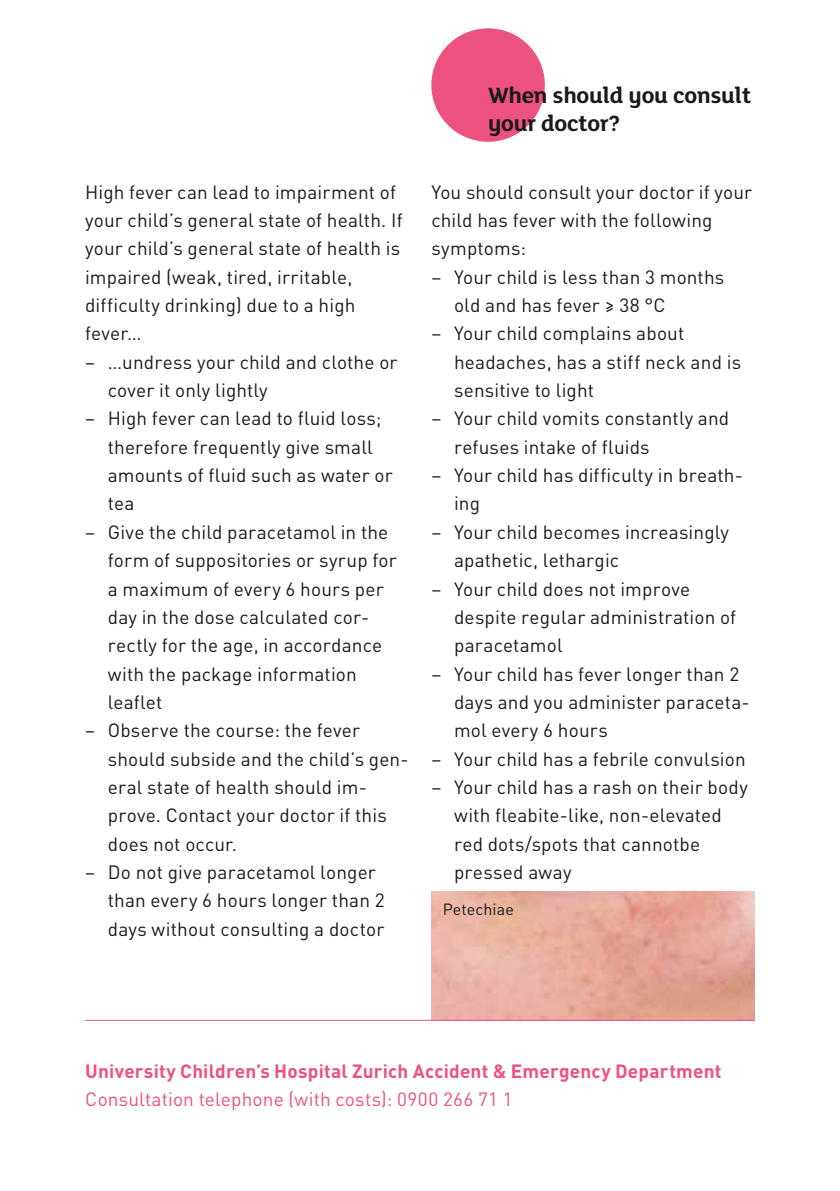
<style>
.page{position:relative;width:840px;height:1191px;background:#fff}
.page>*{position:absolute;margin:0;border:0;box-sizing:border-box;transform-origin:0 0}
.t1{font:700 24px/28.4px "FS Lola";letter-spacing:-.01em;color:#1b1a1a}
.t2{font:19px/28.4px "DIN Pro";letter-spacing:.01em;color:#1b1a1a}
.t3{font:700 19px "DIN Pro";letter-spacing:.01em;color:#ec517f}
.t4{font:19px "DIN Pro";letter-spacing:.01em;color:#ec517f}
.t5{font:16px "DIN Pro";letter-spacing:.01em;color:#1b1a1a}
</style>
<div class="page">
<div style="left:431px;top:28px;width:113px;height:114px;background:#ec517f;border-radius:50%"></div>
<hr style="left:85px;top:1019px;width:669px;height:1px;background:#ec517f">
<p class="t2" style="left:85px;top:176px;width:319px">High fever can lead to impairment of your child’s general state of health. If your child’s general state of health is impaired (weak, tired, irritable, difficulty drinking) due to a high fever…</p>
<p class="t2" style="left:108px;top:346px;width:291px;text-indent:-23px">– …undress your child and clothe or cover it only lightly</p>
<p class="t2" style="left:108px;top:402px;width:286px;text-indent:-23px">– High fever can lead to fluid loss; therefore frequently give small amounts of fluid such as water or tea</p>
<p class="t2" style="left:108px;top:516px;width:290px;text-indent:-23px">– Give the child paracetamol in the form of suppositories or syrup for a maximum of every 6 hours per day in the dose calculated cor&shy;rectly for the age, in accordance with the package information leaflet</p>
<p class="t2" style="left:108px;top:714px;width:302px;text-indent:-23px">– Observe the course: the fever should subside and the child’s gen&shy;eral state of health should im&shy;prove. Contact your doctor if this does not occur.</p>
<p class="t2" style="left:108px;top:856px;width:278px;text-indent:-23px">– Do not give paracetamol longer than every 6 hours longer than 2 days without consulting a doctor</p>
<p class="t1" style="left:488px;top:80px;width:264px">When should you consult your doctor?</p>
<p class="t2" style="left:431px;top:175px;width:322px">You should consult your doctor if your child has fever with the following symptoms:</p>
<p class="t2" style="left:454px;top:261px;width:272px;text-indent:-23px">– Your child is less than 3 months old and has fever ≥ 38 °C</p>
<p class="t2" style="left:454px;top:317px;width:288px;text-indent:-23px">– Your child complains about headaches, has a stiff neck and is sensitive to light</p>
<p class="t2" style="left:454px;top:402px;width:276px;text-indent:-23px">– Your child vomits constantly and refuses intake of fluids</p>
<p class="t2" style="left:454px;top:459px;width:290px;text-indent:-23px">– Your child has difficulty in breath&shy;ing</p>
<p class="t2" style="left:454px;top:516px;width:276px;text-indent:-23px">– Your child becomes increasingly apathetic, lethargic</p>
<p class="t2" style="left:454px;top:572px;width:283px;text-indent:-23px">– Your child does not improve despite regular administration of paracetamol</p>
<p class="t2" style="left:454px;top:657px;width:297px;text-indent:-23px">– Your child has fever longer than 2 days and you administer paraceta&shy;mol every 6 hours</p>
<p class="t2" style="left:431px;top:742px;width:316px">– Your child has a febrile convulsion</p>
<p class="t2" style="left:454px;top:771px;width:295px;text-indent:-23px">– Your child has a rash on their body with fleabite-like, non-elevated red dots/spots that cannotbe pressed away</p>
<p class="t5" style="left:442px;top:898px;width:73px">Petechiae</p>
<p class="t3" style="left:85px;top:1057px;width:637px">University Children’s Hospital Zurich Accident &amp; Emergency Department</p>
<p class="t4" style="left:85px;top:1084px;width:428px">Consultation telephone (with costs): 0900 266 71 1</p>
</div>
